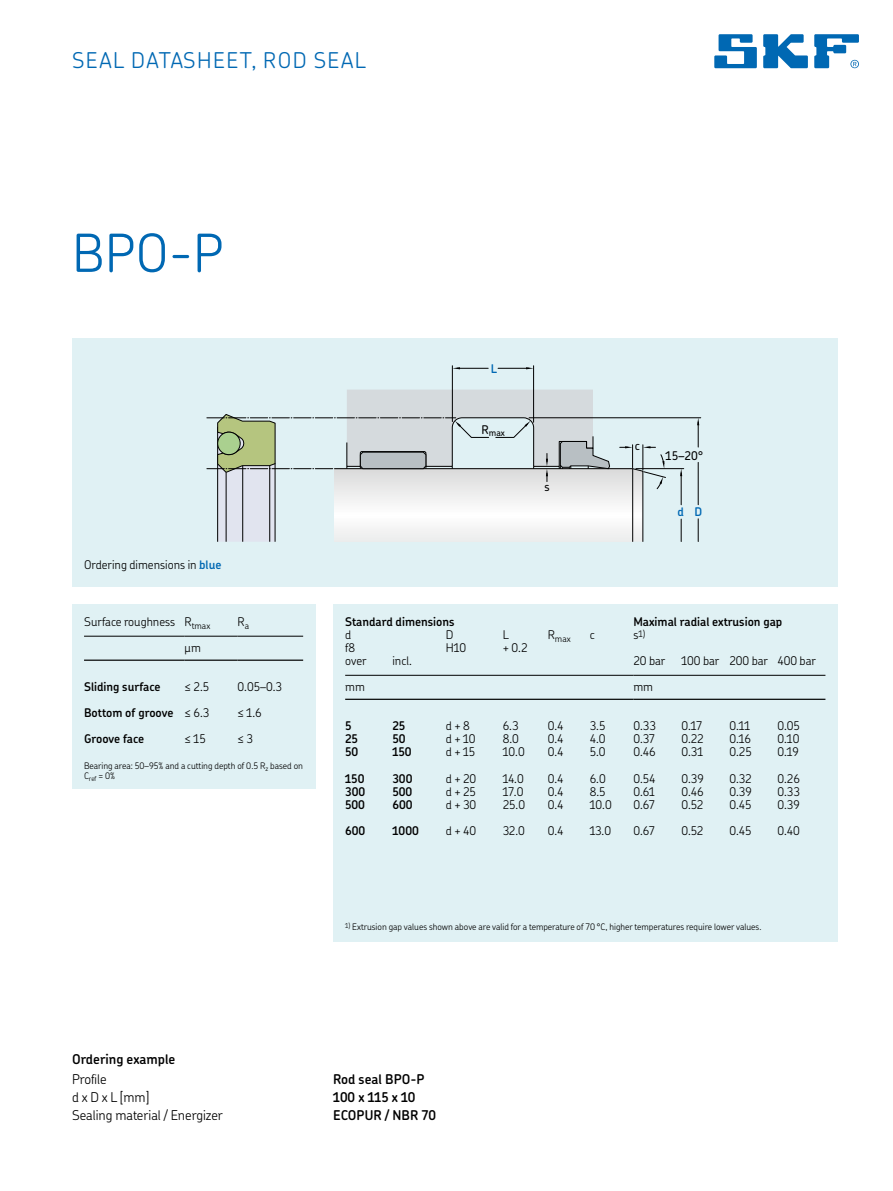
<style>
.page{position:relative;width:893px;height:1191px;background:#fff}
.page>*{position:absolute;margin:0;border:0;box-sizing:border-box;transform-origin:0 0}
.t1{font:300 52.5px "SKF Chevin OT";color:#0068b3}
.t2{font:300 21.75px "SKF Chevin OT";letter-spacing:.065em;color:#0068b3}
.t3{font:600 13.5px "SKF Chevin OT";color:#000}
.t4{font:300 13.5px "SKF Chevin OT";color:#000}
.t5{font:300 12px "SKF Chevin OT";color:#000}
.t6{font:600 12px "SKF Chevin OT";color:#000}
.t7{font:500 12px "SKF Chevin OT";color:#000}
.t8{font:600 12px "SKF Chevin OT";color:#0068b3}
.t9{font:300 9px/9.8px "SKF Chevin OT";color:#000}
.t10{font:500 9px "SKF Chevin OT";color:#000}
.s1{font-weight:600;color:#0068b3}
.s2{font-weight:300}
.s3{font-size:12px}
</style>
<div class="page">
<div style="left:72px;top:604px;width:243px;height:185px;background:#e0f1f4"></div>
<div style="left:72px;top:338px;width:765px;height:249px;background:#e0f1f4"></div>
<hr style="left:636px;top:468px;width:47px;height:1px;background:#000">
<hr style="left:681px;top:473px;width:1px;height:32px;background:#000">
<svg style="left:681px;top:519px;width:1px;height:23px"></svg>
<hr style="left:529px;top:418px;width:171px;height:1px;background:#000">
<hr style="left:698px;top:462px;width:1px;height:43px;background:#000">
<svg style="left:697px;top:418px;width:2px;height:29px"></svg>
<svg style="left:698px;top:519px;width:1px;height:23px"></svg>
<hr style="left:452px;top:366px;width:1px;height:56px;background:#000">
<hr style="left:533px;top:366px;width:1px;height:56px;background:#000">
<hr style="left:457px;top:368px;width:31px;height:1px;background:#000">
<hr style="left:498px;top:368px;width:31px;height:1px;background:#000">
<svg style="left:207px;top:390px;width:459px;height:152px"></svg>
<div style="left:333px;top:604px;width:504px;height:338px;background:#e0f1f4"></div>
<hr style="left:345px;top:675px;width:288px;height:1px;background:#000">
<hr style="left:345px;top:699px;width:288px;height:1px;background:#000">
<hr style="left:633px;top:675px;width:192px;height:1px;background:#000">
<hr style="left:633px;top:699px;width:192px;height:1px;background:#000">
<hr style="left:84px;top:636px;width:101px;height:1px;background:#000">
<hr style="left:84px;top:660px;width:101px;height:1px;background:#000">
<hr style="left:185px;top:636px;width:52px;height:1px;background:#000">
<hr style="left:185px;top:660px;width:52px;height:1px;background:#000">
<hr style="left:237px;top:636px;width:66px;height:1px;background:#000">
<hr style="left:237px;top:660px;width:66px;height:1px;background:#000">
<svg style="left:714px;top:34px;width:42px;height:34px"></svg>
<svg style="left:763px;top:34px;width:44px;height:34px"></svg>
<svg style="left:814px;top:34px;width:44px;height:34px"></svg>
<h2 class="t2" style="left:72px;top:50px;width:295px">SEAL DATASHEET, ROD SEAL</h2>
<h1 class="t1" style="left:72px;top:229px;width:153px">BPO-P</h1>
<p class="t5" style="left:84px;top:559px;width:139px">Ordering dimensions in <span class="s1">blue</span></p>
<p class="t5" style="left:84px;top:616px;width:128px">Surface roughness R<sub>tmax</sub></p>
<p class="t5" style="left:237px;top:616px;width:13px">R<sub>a</sub></p>
<p class="t5" style="left:184px;top:642px;width:18px">µm</p>
<p class="t6" style="left:84px;top:681px;width:78px">Sliding surface</p>
<p class="t5" style="left:184px;top:681px;width:26px">≤ 2.5</p>
<p class="t5" style="left:237px;top:681px;width:46px">0.05–0.3</p>
<p class="t6" style="left:84px;top:707px;width:127px">Bottom of groove <span class="s2">≤ 6.3</span></p>
<p class="t5" style="left:237px;top:707px;width:26px">≤ 1.6</p>
<p class="t6" style="left:84px;top:734px;width:62px">Groove face</p>
<p class="t5" style="left:184px;top:734px;width:23px">≤ 15</p>
<p class="t5" style="left:237px;top:734px;width:17px">≤ 3</p>
<p class="t9" style="left:84px;top:762px;width:220px">Bearing area: 50–95% and a cutting depth of 0.5 R<sub>z</sub> based on<br>C<sub>ref</sub> = 0%</p>
<p class="t8" style="left:491px;top:362px;width:8px">L</p>
<p class="t10" style="left:481px;top:427px;width:25px"><sup>R</sup>max</p>
<p class="t7" style="left:544px;top:480px;width:7px">s</p>
<p class="t7" style="left:635px;top:439px;width:7px">c</p>
<p class="t7" style="left:665px;top:449px;width:39px">15–20°</p>
<p class="t8" style="left:677px;top:505px;width:26px">d D</p>
<p class="t6" style="left:345px;top:616px;width:111px">Standard dimensions</p>
<p class="t6" style="left:633px;top:616px;width:150px">Maximal radial extrusion gap</p>
<p class="t5" style="left:345px;top:629px;width:8px">d</p>
<p class="t5" style="left:445px;top:629px;width:9px">D</p>
<p class="t5" style="left:502px;top:629px;width:8px">L</p>
<p class="t9" style="left:547px;top:634px;width:24px"><sup>R</sup>max</p>
<p class="t5" style="left:589px;top:629px;width:6px">c</p>
<p class="t9" style="left:633px;top:629px;width:13px"><span class="s3">s</span>1)</p>
<p class="t5" style="left:345px;top:642px;width:12px">f8</p>
<p class="t5" style="left:445px;top:642px;width:22px">H10</p>
<p class="t5" style="left:502px;top:642px;width:26px">+ 0.2</p>
<p class="t5" style="left:345px;top:655px;width:23px">over</p>
<p class="t5" style="left:392px;top:655px;width:21px">incl.</p>
<p class="t5" style="left:633px;top:655px;width:33px">20 bar</p>
<p class="t5" style="left:681px;top:655px;width:136px">100 bar 200 bar 400 bar</p>
<p class="t5" style="left:345px;top:681px;width:21px">mm</p>
<p class="t5" style="left:633px;top:681px;width:21px">mm</p>
<p class="t6" style="left:345px;top:720px;width:8px">5</p>
<p class="t6" style="left:392px;top:720px;width:14px">25</p>
<p class="t5" style="left:445px;top:721px;width:26px">d + 8</p>
<p class="t5" style="left:502px;top:721px;width:17px">6.3</p>
<p class="t5" style="left:547px;top:721px;width:17px">0.4</p>
<p class="t5" style="left:589px;top:721px;width:17px">3.5</p>
<p class="t5" style="left:633px;top:721px;width:24px">0.33</p>
<p class="t5" style="left:681px;top:721px;width:22px">0.17</p>
<p class="t5" style="left:729px;top:721px;width:22px">0.11</p>
<p class="t5" style="left:777px;top:721px;width:24px">0.05</p>
<p class="t6" style="left:345px;top:734px;width:14px">25</p>
<p class="t6" style="left:392px;top:734px;width:15px">50</p>
<p class="t5" style="left:445px;top:734px;width:31px">d + 10</p>
<p class="t5" style="left:502px;top:734px;width:18px">8.0</p>
<p class="t5" style="left:547px;top:734px;width:17px">0.4</p>
<p class="t5" style="left:589px;top:734px;width:17px">4.0</p>
<p class="t5" style="left:633px;top:734px;width:23px">0.37</p>
<p class="t5" style="left:681px;top:734px;width:24px">0.22</p>
<p class="t5" style="left:729px;top:734px;width:23px">0.16</p>
<p class="t5" style="left:777px;top:734px;width:23px">0.10</p>
<p class="t6" style="left:345px;top:747px;width:15px">50</p>
<p class="t6" style="left:392px;top:747px;width:21px">150</p>
<p class="t5" style="left:445px;top:747px;width:31px">d + 15</p>
<p class="t5" style="left:502px;top:747px;width:23px">10.0</p>
<p class="t5" style="left:547px;top:747px;width:17px">0.4</p>
<p class="t5" style="left:589px;top:747px;width:17px">5.0</p>
<p class="t5" style="left:633px;top:747px;width:24px">0.46</p>
<p class="t5" style="left:681px;top:747px;width:23px">0.31</p>
<p class="t5" style="left:729px;top:747px;width:24px">0.25</p>
<p class="t5" style="left:777px;top:747px;width:23px">0.19</p>
<p class="t6" style="left:345px;top:773px;width:21px">150</p>
<p class="t6" style="left:392px;top:773px;width:22px">300</p>
<p class="t5" style="left:445px;top:773px;width:32px">d + 20</p>
<p class="t5" style="left:502px;top:773px;width:22px">14.0</p>
<p class="t5" style="left:547px;top:773px;width:17px">0.4</p>
<p class="t5" style="left:589px;top:773px;width:17px">6.0</p>
<p class="t5" style="left:633px;top:773px;width:24px">0.54</p>
<p class="t5" style="left:681px;top:773px;width:24px">0.39</p>
<p class="t5" style="left:729px;top:773px;width:24px">0.32</p>
<p class="t5" style="left:777px;top:773px;width:24px">0.26</p>
<p class="t6" style="left:345px;top:786px;width:22px">300</p>
<p class="t6" style="left:392px;top:786px;width:21px">500</p>
<p class="t5" style="left:445px;top:786px;width:32px">d + 25</p>
<p class="t5" style="left:502px;top:786px;width:22px">17.0</p>
<p class="t5" style="left:547px;top:786px;width:17px">0.4</p>
<p class="t5" style="left:589px;top:786px;width:17px">8.5</p>
<p class="t5" style="left:633px;top:786px;width:23px">0.61</p>
<p class="t5" style="left:681px;top:786px;width:24px">0.46</p>
<p class="t5" style="left:729px;top:786px;width:24px">0.39</p>
<p class="t5" style="left:777px;top:786px;width:24px">0.33</p>
<p class="t6" style="left:345px;top:799px;width:21px">500</p>
<p class="t6" style="left:392px;top:799px;width:22px">600</p>
<p class="t5" style="left:445px;top:799px;width:32px">d + 30</p>
<p class="t5" style="left:502px;top:799px;width:24px">25.0</p>
<p class="t5" style="left:547px;top:799px;width:17px">0.4</p>
<p class="t5" style="left:589px;top:799px;width:23px">10.0</p>
<p class="t5" style="left:633px;top:799px;width:23px">0.67</p>
<p class="t5" style="left:681px;top:799px;width:23px">0.52</p>
<p class="t5" style="left:729px;top:799px;width:24px">0.45</p>
<p class="t5" style="left:777px;top:799px;width:24px">0.39</p>
<p class="t6" style="left:345px;top:825px;width:22px">600</p>
<p class="t6" style="left:392px;top:825px;width:28px">1000</p>
<p class="t5" style="left:445px;top:825px;width:32px">d + 40</p>
<p class="t5" style="left:502px;top:825px;width:24px">32.0</p>
<p class="t5" style="left:547px;top:825px;width:17px">0.4</p>
<p class="t5" style="left:589px;top:825px;width:23px">13.0</p>
<p class="t5" style="left:633px;top:825px;width:23px">0.67</p>
<p class="t5" style="left:681px;top:825px;width:23px">0.52</p>
<p class="t5" style="left:729px;top:825px;width:24px">0.45</p>
<p class="t5" style="left:777px;top:825px;width:24px">0.40</p>
<p class="t9" style="left:345px;top:922px;width:418px"><sup>1)</sup> Extrusion gap values shown above are valid for a temperature of 70 °C, higher temperatures require lower values.</p>
<p class="t3" style="left:72px;top:1052px;width:105px">Ordering example</p>
<p class="t4" style="left:72px;top:1073px;width:36px">Profile</p>
<p class="t3" style="left:333px;top:1073px;width:93px">Rod seal BPO-P</p>
<p class="t4" style="left:72px;top:1091px;width:78px">d x D x L [mm]</p>
<p class="t3" style="left:333px;top:1091px;width:84px">100 x 115 x 10</p>
<p class="t4" style="left:72px;top:1109px;width:152px">Sealing material / Energizer</p>
<p class="t3" style="left:333px;top:1109px;width:104px">ECOPUR / NBR 70</p>
</div>
